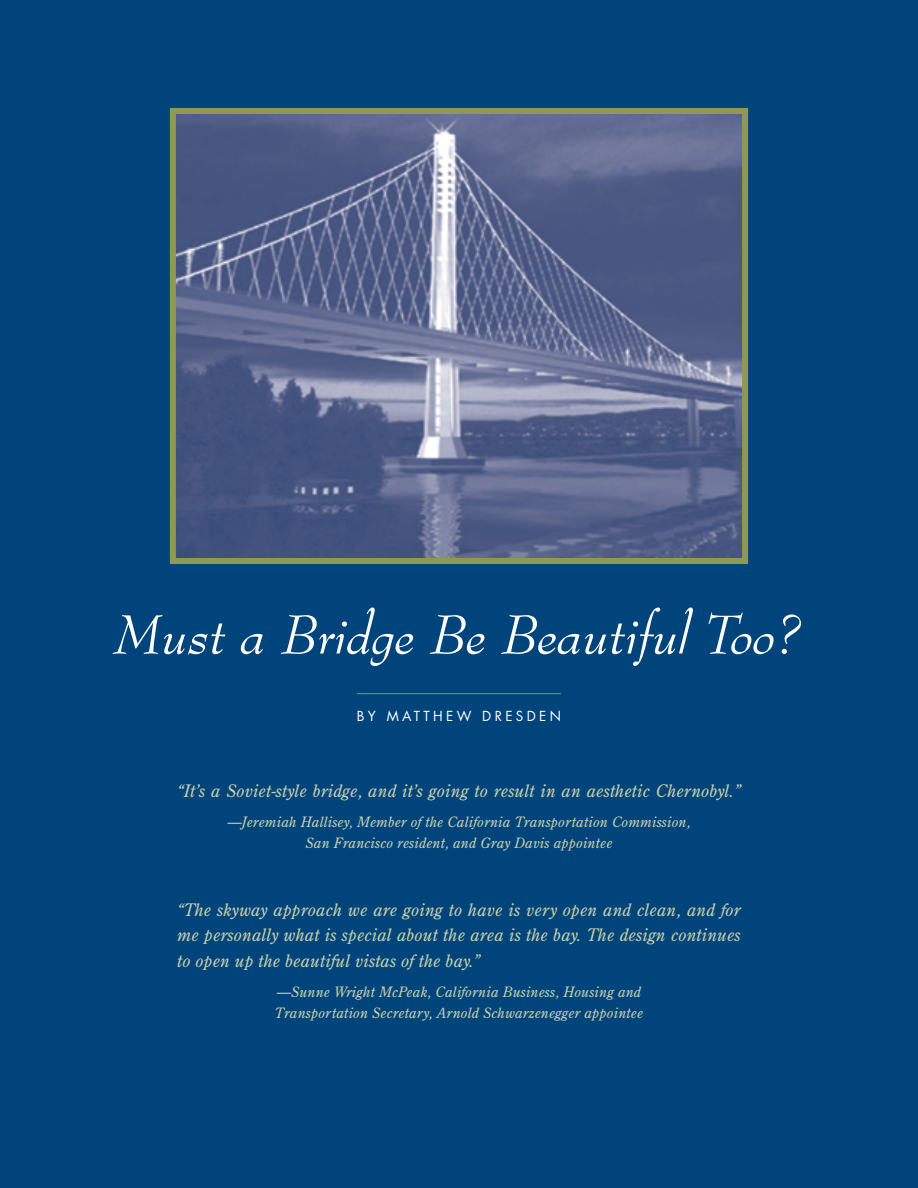
<style>
.page{position:relative;width:918px;height:1188px;background:#00447c}
.page>*{position:absolute;margin:0;border:0;box-sizing:border-box;transform-origin:0 0}
.t1{font:italic 54px "Bernhard Modern BT";color:#fff}
.t2{font:italic 17.25px/25.5px "Century Old Style";letter-spacing:.01em;color:#c9cfaa;text-align:justify}
.t3{font:italic 14.25px/21px "Century Old Style";letter-spacing:.01em;color:#c9cfaa;text-align:center}
.t4{font:13.5px "Futura";letter-spacing:.245em;color:#fff}
</style>
<div class="page">
<hr style="left:357px;top:693px;width:204px;height:1px;background:#8e9a53">
<img style="left:177px;top:115px;width:564px;height:442px">
<div style="left:170px;top:108px;width:578px;height:456px;border:6px solid #8e9a53"></div>
<h1 class="t1" style="left:116px;top:608px;width:688px">Must a Bridge Be Beautiful Too?</h1>
<p class="t4" style="left:357px;top:710px;width:206px">BY MATTHEW DRESDEN</p>
<p class="t2" style="left:177px;top:780px;width:565px">“It’s a Soviet-style bridge, and it’s going to result in an aesthetic Chernobyl.”</p>
<p class="t3" style="left:227px;top:813px;width:465px">—Jeremiah Hallisey, Member of the California Transportation Commission,<br>San Francisco resident, and Gray Davis appointee</p>
<p class="t2" style="left:177px;top:898px;width:565px">“The skyway approach we are going to have is very open and clean, and for me personally what is special about the area is the bay. The design continues to open up the beautiful vistas of the bay.”</p>
<p class="t3" style="left:275px;top:982px;width:370px;text-align:left">—Sunne Wright McPeak, California Business, Housing and<br>Transportation Secretary, Arnold Schwarzenegger appointee</p>
</div>
